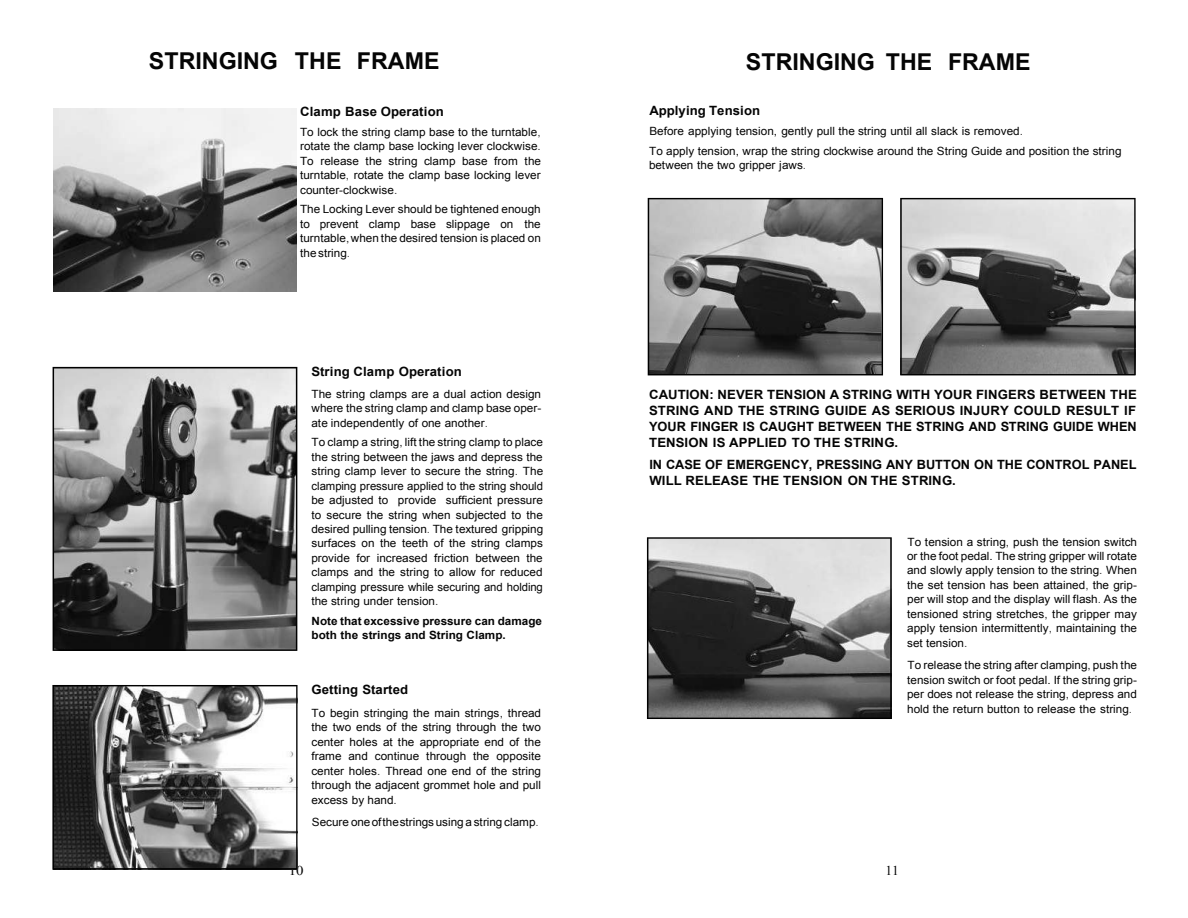
<style>
.page{position:relative;width:1188px;height:918px;background:#fff}
.page>*{position:absolute;margin:0;border:0;box-sizing:border-box;transform-origin:0 0}
.t1{font:700 23.25px "Arial";color:#050505}
.t2{font:13.5px "Times New Roman";color:#050505;scale:1.1 1}
.t3{font:13.5px "Times New Roman";color:#050505}
.t4{font:700 12.75px/16.2px "Arial";letter-spacing:.005em;color:#050505;text-align:justify}
.t5{font:11.4px/14.4px "Arial";letter-spacing:-.005em;color:#050505;text-align:justify;scale:1.04 1}
.t6{font:700 11.4px/14.4px "Arial";color:#050505}
.s1{color:#3d3d3d}
.s2{color:#242424}
.s3{color:#545454}
</style>
<div class="page">
<svg style="left:648px;top:198px;width:235px;height:177px;background:#757575"></svg>
<svg style="left:900px;top:198px;width:236px;height:177px;background:#909090"></svg>
<img style="left:53px;top:109px;width:244px;height:182px">
<svg style="left:53px;top:367px;width:244px;height:284px;background:#767676"></svg>
<svg style="left:52px;top:685px;width:246px;height:185px"></svg>
<svg style="left:647px;top:537px;width:245px;height:182px;background:#707070"></svg>
<h1 class="t1" style="left:149px;top:46px;width:292px">STRINGING THE FRAME</h1>
<h1 class="t1" style="left:746px;top:47px;width:286px">STRINGING THE FRAME</h1>
<p class="t4" style="left:300px;top:104px;width:145px">Clamp Base Operation</p>
<p class="t5" style="left:300px;top:125px;width:233px">To lock the string clamp base to the turntable<span class="s1">, </span>rotate the clamp base locking lever clockwise<span class="s1">.<br></span>To release the string clamp base from the turntable<span class="s1">,</span> rotate the clamp base locking lever counter-clockwise<span class="s1">.</span></p>
<p class="t5" style="left:300px;top:202px;width:233px">The Locking Lever should be tightened enough to prevent clamp base slippage on the turntable<span class="s2">,</span>when the desired tension is placed on thestring<span class="s3">.</span></p>
<p class="t4" style="left:649px;top:103px;width:112px">Applying Tension</p>
<p class="t5" style="left:649px;top:121px;width:456px;line-height:20px">Before applying tension, gently pull the string until all slack is removed<span class="s1">.<br></span>To apply tension, wrap the string clockwise around the String Guide and position the string</p>
<p class="t5" style="left:649px;top:158px;width:153px">between the two gripper jaws<span class="s3">.</span></p>
<p class="t4" style="left:311px;top:364px;width:152px">String Clamp Operation</p>
<p class="t5" style="left:311px;top:387px;width:223px">The string clamps are a dual action design where the string clamp and clamp base oper&shy;ate independently of one another<span class="s3">.</span></p>
<p class="t5" style="left:311px;top:435px;width:225px">To clamp a string<span class="s2">,</span> lift the string clamp to place the string between the jaws and depress the string clamp lever to secure the string<span class="s1">.</span> The clamping pressure applied to the string should be adjusted to provide sufficient pressure to secure the string when subjected to the desired pulling tension<span class="s3">.</span> The textured gripping surfaces on the teeth of the string clamps provide for increased friction between the clamps and the string to allow for reduced clamping pressure while securing and holding the string under tension<span class="s1">.</span></p>
<p class="t6" style="left:311px;top:614px;width:232px">Note that excessive pressure can damage both the strings and String Clamp.</p>
<p class="t4" style="left:312px;top:682px;width:98px">Getting Started</p>
<p class="t5" style="left:311px;top:706px;width:222px">To begin stringing the main strings<span class="s2">,</span> thread the two ends of the string through the two center holes at the appropriate end of the frame and continue through the opposite center holes<span class="s1">.</span> Thread one end of the string through the adjacent grommet hole and pull excess by hand<span class="s1">.</span></p>
<p class="t5" style="left:312px;top:815px;width:220px">Secure oneofthestringsusinga stringclamp<span class="s3">.</span></p>
<p class="t4" style="left:649px;top:386px;width:489px">CAUTION: NEVER TENSION A STRING WITH YOUR FINGERS BETWEEN THE STRING AND THE STRING GUIDE AS SERIOUS INJURY COULD RESULT IF YOUR FINGER IS CAUGHT BETWEEN THE STRING AND STRING GUIDE WHEN TENSION IS APPLIED TO THE STRING.</p>
<p class="t4" style="left:649px;top:457px;width:489px">IN CASE OF EMERGENCY, PRESSING ANY BUTTON ON THE CONTROL PANEL<br>WILL RELEASE THE TENSION ON THE STRING.</p>
<p class="t5" style="left:907px;top:534px;width:223px">To tension a string<span class="s2">,</span> push the tension switch or the foot pedal. The string gripper will rotate and slowly apply tension to the string<span class="s1">.</span> When the set tension has been attained<span class="s1">,</span> the grip&shy;per will stop and the display will flash<span class="s1">.</span> As the tensioned string stretches<span class="s2">,</span> the gripper may apply tension intermittently<span class="s1">,</span> maintaining the set tension<span class="s1">.</span></p>
<p class="t5" style="left:907px;top:658px;width:223px">To release the string after clamping<span class="s2">,</span> push the tension switch or foot pedal. If the string grip&shy;per does not release the string<span class="s2">,</span> depress and hold the return button to release the string<span class="s3">.</span></p>
<p class="t2" style="left:289px;top:861px;width:15px">10</p>
<p class="t3" style="left:885px;top:861px;width:15px">11</p>
</div>
